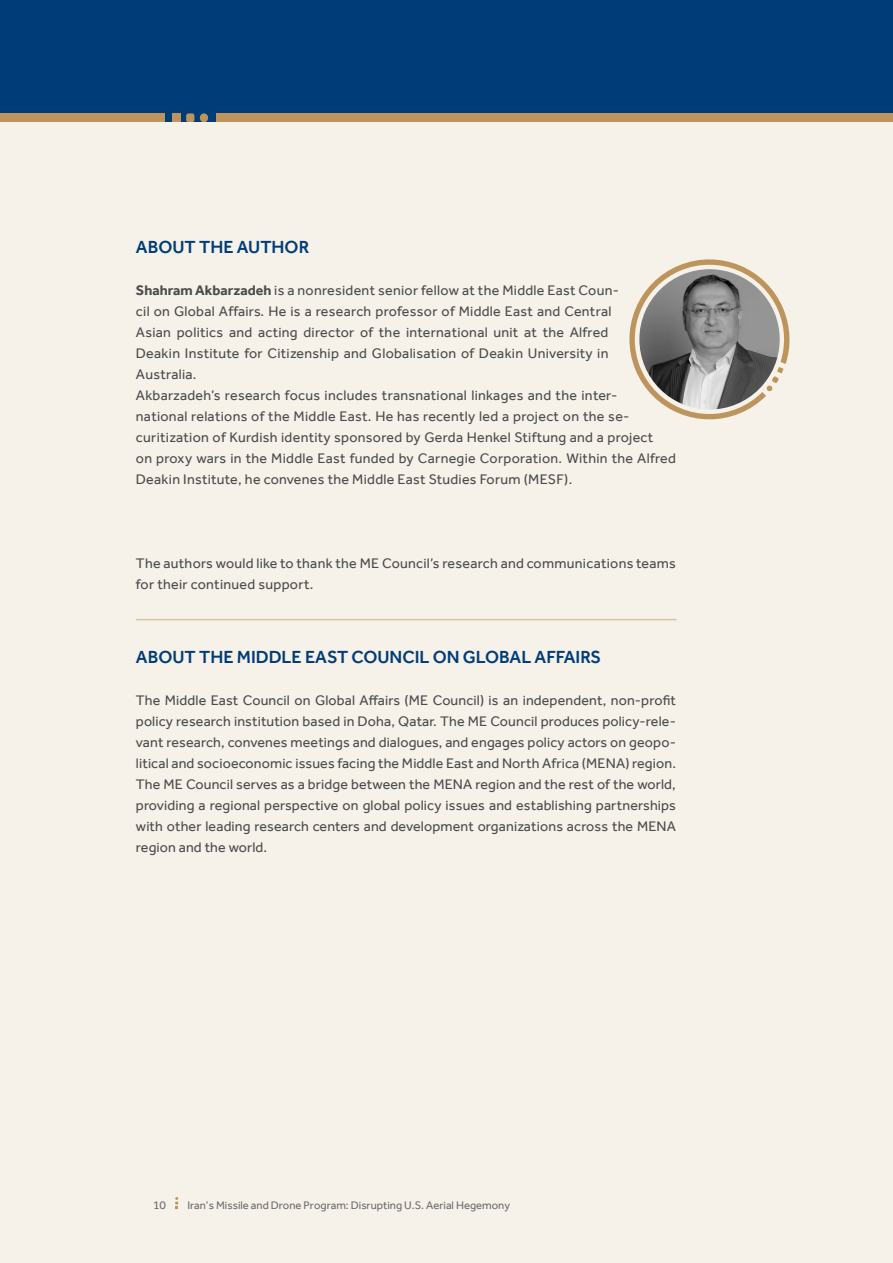
<style>
.page{position:relative;width:893px;height:1263px;background:#fff}
.page>*{position:absolute;margin:0;border:0;box-sizing:border-box;transform-origin:0 0}
.t1{font:500 18px "Effra";color:#003d78}
.t2{font:14.25px/21px "Effra";letter-spacing:.02em;color:#4b4c4d}
.t3{font:12px "Effra";color:#6c6d70}
.t4{font:11.25px "Effra";color:#6c6d70}
.s1{font-weight:700}
</style>
<div class="page">
<div style="left:0;top:0;width:893px;height:122px;background:#003d78"></div>
<div style="left:216px;top:113px;width:677px;height:9px;background:#bd955c"></div>
<div style="left:0;top:113px;width:164px;height:9px;background:#bd955c"></div>
<div style="left:172px;top:113px;width:9px;height:9px;background:#bd955c"></div>
<div style="left:200px;top:113px;width:8px;height:9px;background:#bd955c;border-radius:50%"></div>
<div style="left:186px;top:113px;width:8px;height:9px;background:#bd955c;border-radius:2px"></div>
<div style="left:0;top:122px;width:893px;height:1141px;background:#f6f1e9"></div>
<hr style="left:137px;top:619px;width:539px;height:1px;background:#dac3a2">
<svg style="left:629px;top:259px;width:161px;height:161px"></svg>
<img style="left:639px;top:269px;width:141px;height:140px;border-radius:70px">
<hr style="left:892px;top:0;width:1px;height:1263px;background:#003d78">
<div style="left:876px;top:113px;width:17px;height:9px;background:#bd955c"></div>
<svg style="left:175px;top:1197px;width:3px;height:12px"></svg>
<p class="t1" style="left:136px;top:236px;width:175px">ABOUT THE AUTHOR</p>
<p class="t2" style="left:136px;top:280px;width:485px"><span class="s1">Shahram Akbarzadeh</span> is a nonresident senior fellow at the Middle East Coun&shy;cil on Global Affairs. He is a research professor of Middle East and Central Asian politics and acting director of the international unit at the Alfred Deakin Institute for Citizenship and Globalisation of Deakin University in Australia.</p>
<p class="t2" style="left:136px;top:385px;width:541px">Akbarzadeh’s research focus includes transnational linkages and the inter-<br>national relations of the Middle East. He has recently led a project on the se&shy;curitization of Kurdish identity sponsored by Gerda Henkel Stiftung and a project<br>on proxy wars in the Middle East funded by Carnegie Corporation. Within the Alfred Deakin Institute, he convenes the Middle East Studies Forum (MESF).</p>
<p class="t2" style="left:136px;top:553px;width:542px">The authors would like to thank the ME Council’s research and communications teams</p>
<p class="t2" style="left:136px;top:574px;width:179px">for their continued support.</p>
<p class="t1" style="left:136px;top:646px;width:467px">ABOUT THE MIDDLE EAST COUNCIL ON GLOBAL AFFAIRS</p>
<p class="t2" style="left:136px;top:690px;width:542px;text-align:justify">The Middle East Council on Global Affairs (ME Council) is an independent, non-profit policy research institution based in Doha, Qatar. The ME Council produces policy-rele&shy;vant research, convenes meetings and dialogues, and engages policy actors on geopo&shy;litical and socioeconomic issues facing the Middle East and North Africa (MENA) region.<br>The ME Council serves as a bridge between the MENA region and the rest of the world, providing a regional perspective on global policy issues and establishing partnerships with other leading research centers and development organizations across the MENA region and the world.</p>
<p class="t3" style="left:153px;top:1198px;width:15px">10</p>
<p class="t4" style="left:187px;top:1198px;width:324px">Iran’s Missile and Drone Program: Disrupting U.S. Aerial Hegemony</p>
</div>
